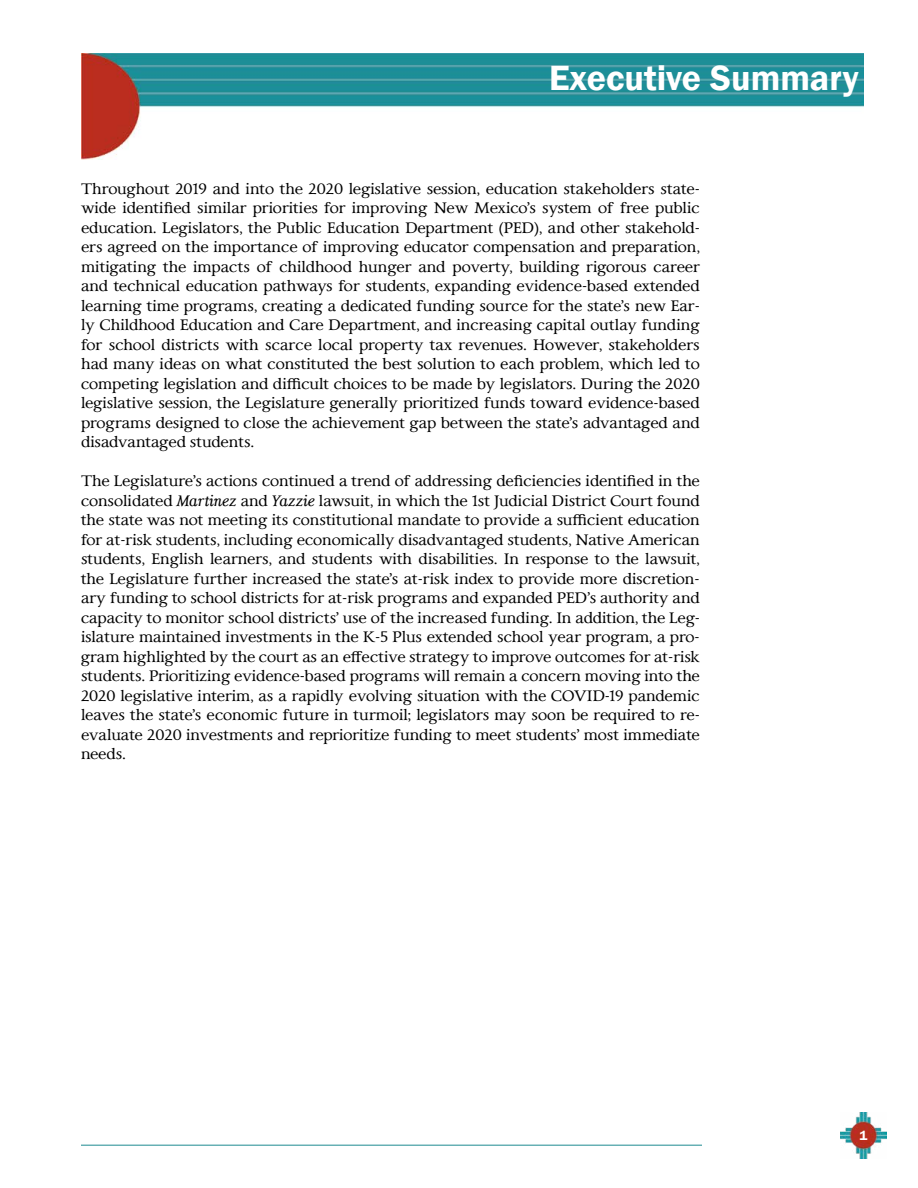
<style>
.page{position:relative;width:918px;height:1188px;background:#fff}
.page>*{position:absolute;margin:0;border:0;box-sizing:border-box;transform-origin:0 0}
.t1{font:600 36px "Franklin Gothic";color:#fff}
.t2{font:15px/19.5px "Carrig Text";color:#000;text-align:justify}
.t3{font:600 13.5px "Franklin Gothic";color:#fff}
.s1{font-style:italic}
</style>
<div class="page">
<img style="left:81px;top:54px;width:783px;height:106px">
<img style="left:840px;top:1113px;width:46px;height:45px">
<hr style="left:81px;top:1145px;width:621px;height:1px;background:#1d8a91">
<h1 class="t1" style="left:549px;top:56px;width:311px">Executive Summary</h1>
<p class="t2" style="left:81px;top:179px;width:620px">Throughout 2019 and into the 2020 legislative session, education stakeholders state&shy;wide identified similar priorities for improving New Mexico’s system of free public education. Legislators, the Public Education Department (PED), and other stakehold&shy;ers agreed on the importance of improving educator compensation and preparation, mitigating the impacts of childhood hunger and poverty, building rigorous career and technical education pathways for students, expanding evidence-based extended learning time programs, creating a dedicated funding source for the state’s new Ear&shy;ly Childhood Education and Care Department, and increasing capital outlay funding for school districts with scarce local property tax revenues. However, stakeholders had many ideas on what constituted the best solution to each problem, which led to competing legislation and difficult choices to be made by legislators. During the 2020 legislative session, the Legislature generally prioritized funds toward evidence-based programs designed to close the achievement gap between the state’s advantaged and disadvantaged students.</p>
<p class="t2" style="left:81px;top:472px;width:620px">The Legislature’s actions continued a trend of addressing deficiencies identified in the consolidated <span class="s1">Martinez</span> and <span class="s1">Yazzie</span> lawsuit, in which the 1st Judicial District Court found the state was not meeting its constitutional mandate to provide a sufficient education for at-risk students, including economically disadvantaged students, Native American students, English learners, and students with disabilities. In response to the lawsuit, the Legislature further increased the state’s at-risk index to provide more discretion&shy;ary funding to school districts for at-risk programs and expanded PED’s authority and capacity to monitor school districts’ use of the increased funding. In addition, the Leg&shy;islature maintained investments in the K-5 Plus extended school year program, a pro&shy;gram highlighted by the court as an effective strategy to improve outcomes for at-risk students. Prioritizing evidence-based programs will remain a concern moving into the 2020 legislative interim, as a rapidly evolving situation with the COVID-19 pandemic leaves the state’s economic future in turmoil; legislators may soon be required to re&shy;evaluate 2020 investments and reprioritize funding to meet students’ most immediate needs.</p>
<p class="t3" style="left:859px;top:1127px;width:9px">1</p>
</div>
